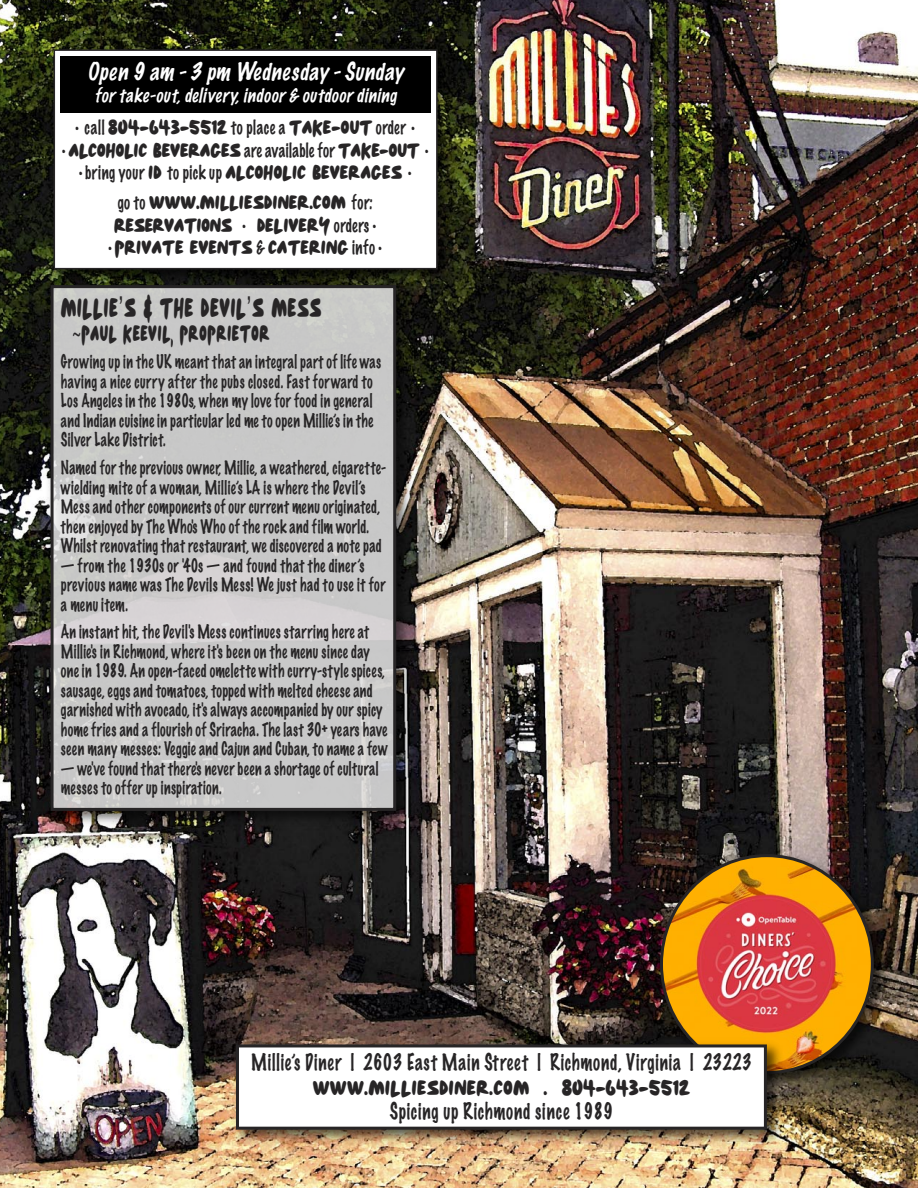
<style>
.page{position:relative;width:918px;height:1188px;background:#fff}
.page>*{position:absolute;margin:0;border:0;box-sizing:border-box;transform-origin:0 0}
.t1{font:27px "Yay";letter-spacing:.03em;color:#272526;scale:.6 1}
.t2{font:italic 100 22.5px "Marker Felt";color:#fff;scale:.9 1}
.t3{font:22.5px "Yay";letter-spacing:.03em;color:#272526;scale:.6 1}
.t4{font:100 21px "Marker Felt";letter-spacing:.05em;color:#272526;scale:.8 1}
.t5{font:21px "Yay";letter-spacing:.015em;color:#272526;scale:.8 1}
.t6{font:19.5px/22.5px "Yay";color:#272526;text-align:center;scale:.8 1}
.t7{font:italic 100 18px "Marker Felt";letter-spacing:.05em;color:#fff;scale:.9 1}
.t8{font:100 17.25px/19.5px "Marker Felt";letter-spacing:.035em;color:#272526;scale:.78 1}
.s1{font-family:"Marker Felt";font-weight:100;font-size:18px}
.s2{font-family:"Lucida Grande"}
</style>
<div class="page">
<img style="left:0;top:0;width:918px;height:1188px">
<img style="left:44px;top:278px;width:371px;height:552px">
<div style="left:52px;top:287px;width:343px;height:522px;background:#fff;opacity:.78"></div>
<div style="left:51px;top:285px;width:345px;height:526px;border:3px solid #272526"></div>
<img style="left:46px;top:43px;width:410px;height:245px">
<div style="left:54px;top:50px;width:383px;height:219px;background:#fff"></div>
<div style="left:54px;top:49px;width:384px;height:220px;border:2px solid #272526"></div>
<div style="left:60px;top:56px;width:371px;height:57px;background:#000"></div>
<img style="left:653px;top:848px;width:240px;height:245px">
<img style="left:660px;top:854px;width:214px;height:220px">
<img style="left:230px;top:1038px;width:556px;height:111px">
<div style="left:237px;top:1046px;width:528px;height:82px;background:#fff"></div>
<div style="left:236px;top:1044px;width:531px;height:86px;border:3px solid #272526"></div>
<h2 class="t2" style="left:87px;top:60px;width:353px">Open 9 am -3 pm Wednesday -Sunday</h2>
<p class="t7" style="left:94px;top:87px;width:341px">fortake-out, delivery, indoor&amp; outdoordining</p>
<p class="t6" style="left:62px;top:116px;width:460px"><sup>.</sup> <span class="s1">call</span> 804-643-5512 <span class="s1">to place a</span> TAKE-OUT <span class="s1">order</span> <sup>.<br>.</sup> ALCOHOLIC BEVERAGES <span class="s1">are available for</span> TAKE-OUT <sup>. .</sup> <span class="s1">bring your</span> ID <span class="s1">to pick up</span> ALCOHOLIC BEVERAGES <sup>.</sup></p>
<p class="t6" style="left:109px;top:191px;width:343px"><span class="s1">go to</span> WWW.MILLIESDINER.COM <span class="s1">for:<br></span>RESERVATIONS <sup>.</sup> DELIVERY <span class="s1">orders</span> <sup>.<br>.</sup> PRIVATE EVENTS <span class="s1">&amp;</span> CATERING <span class="s1">info</span> <sup>.</sup></p>
<h1 class="t1" style="left:61px;top:292px;width:436px">MILLIE<span class="s2">’</span>S &amp; THE DEVIL<span class="s2">’</span>S MESS</h1>
<h2 class="t3" style="left:72px;top:320px;width:330px"><span class="s2">~</span>PAUL KEEVIL, PROPRIETOR</h2>
<p class="t8" style="left:61px;top:353px;width:412px">Growing up in the UK meant that an integral part of life was having a nice curry after the pubs closed. Fast forward to Los Angeles in the 1980s, when my love for food in general and Indian cuisine in particular led me to open Millie’s in the Silver Lake District.</p>
<p class="t8" style="left:61px;top:459px;width:419px">Named for the previous owner, Millie, a weathered, cigarette&shy;wielding mite of a woman, Millie’s LA is where the Devil’s Mess and other components of our current menu originated, then enjoyed by The Who's Who of the rock and film world.<br>Whilst renovating that restaurant, we discovered a note pad</p>
<p class="t8" style="left:61px;top:556px;width:418px">— from the 1930s or '40s — and found that the diner’s previous name was The Devils Mess! We just had to use it for a menu item.</p>
<p class="t8" style="left:61px;top:623px;width:421px">An instant hit, the Devil's Mess continues starring here at Millie's in Richmond, where it's been on the menu since day one in 1989. An open-faced omelette with curry-style spices, sausage, eggs and tomatoes, topped with melted cheese and garnished with avocado, it's always accompanied by our spicy home fries and a flourish of Sriracha. The last 30+ years have seen many messes: Veggie and Cajun and Cuban, to name a few</p>
<p class="t8" style="left:61px;top:759px;width:409px">— we've found that there's never been a shortage of cultural messes to offer up inspiration.</p>
<p class="t4" style="left:251px;top:1052px;width:627px">Millie’s Diner | 2603 East Main Street | Richmond, Virginia | 23223</p>
<p class="t5" style="left:313px;top:1075px;width:473px">WWW.MILLIESDINER.COM . 804-643-5512</p>
<p class="t4" style="left:390px;top:1101px;width:281px">Spicing up Richmond since 1989</p>
</div>
